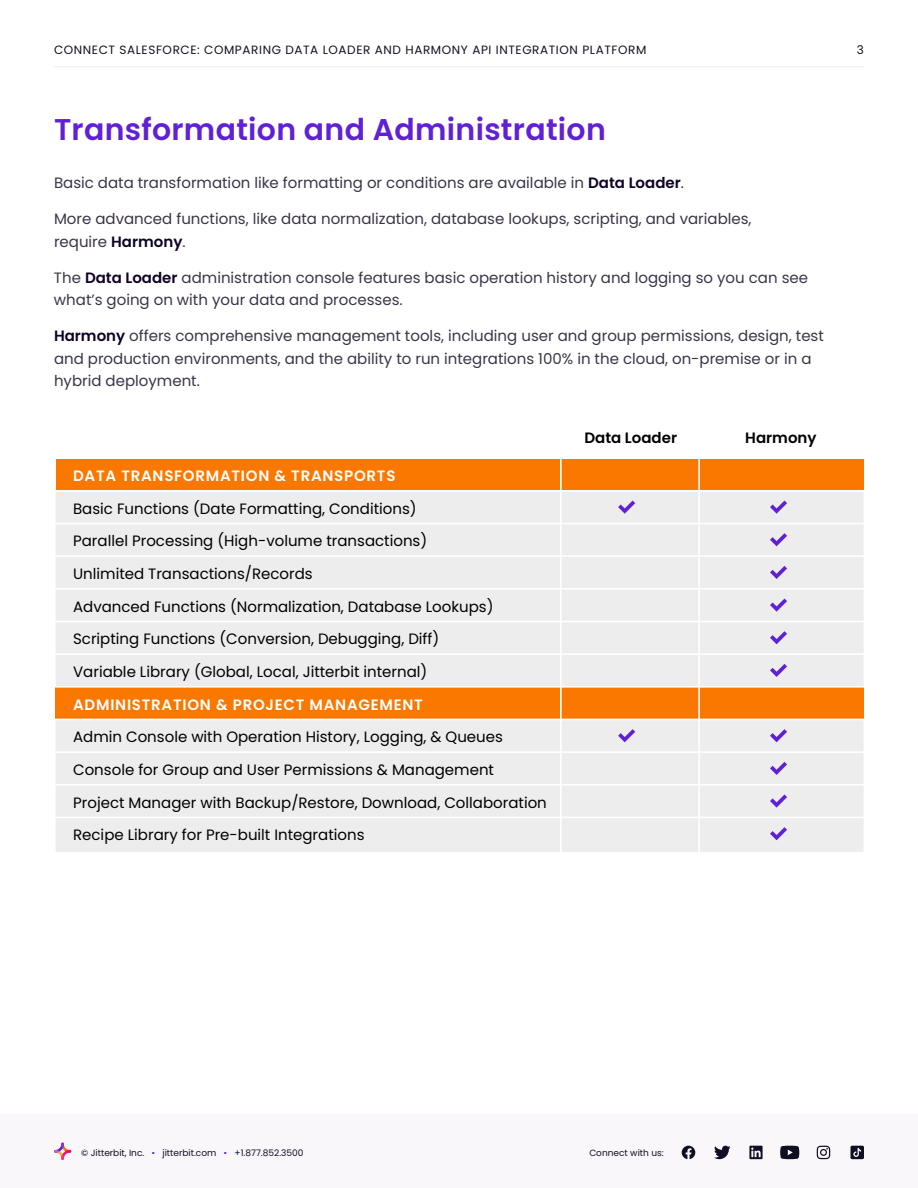
<style>
.page{position:relative;width:918px;height:1188px;background:#fff}
.page>*{position:absolute;margin:0;border:0;box-sizing:border-box;transform-origin:0 0}
.t1{font:600 30px "Poppins";letter-spacing:.01em;color:#6020d6}
.t2{font:15px/22.5px "Poppins";color:#3b3448}
.t3{font:15px/32.7px "Poppins";color:#000}
.t4{font:600 15px "Poppins";letter-spacing:.05em;color:#fff}
.t5{font:600 15px "Poppins";color:#000}
.t6{font:12px "Poppins";letter-spacing:.05em;color:#151025}
.t7{font:9px "Poppins";color:#0e0f23}
.s1{font-weight:600;color:#0f0225}
.s2{color:#6020d6}
</style>
<div class="page">
<div style="left:0;top:1115px;width:918px;height:73px;background:#faf7fb"></div>
<svg style="left:682px;top:1146px;width:13px;height:13px"></svg>
<svg style="left:714px;top:1146px;width:17px;height:13px"></svg>
<svg style="left:749px;top:1146px;width:14px;height:13px"></svg>
<svg style="left:784px;top:1145px;width:16px;height:15px"></svg>
<svg style="left:780px;top:1146px;width:19px;height:13px"></svg>
<svg style="left:816px;top:1145px;width:15px;height:15px"></svg>
<svg style="left:817px;top:1146px;width:13px;height:13px"></svg>
<svg style="left:850px;top:1146px;width:14px;height:13px"></svg>
<hr style="left:54px;top:66px;width:810px;height:1px;background:#eee">
<svg style="left:54px;top:1143px;width:17px;height:17px"></svg>
<div style="left:54px;top:486px;width:811px;height:368px;background:#eeeded;border:2px solid #fff"></div>
<div style="left:56px;top:459px;width:808px;height:32px;background:#fa7800"></div>
<div style="left:55px;top:687px;width:809px;height:31px;background:#fa7800"></div>
<hr style="left:55px;top:490px;width:824px;height:2px;background:#fff">
<hr style="left:55px;top:523px;width:824px;height:1px;background:#fff">
<hr style="left:55px;top:555px;width:824px;height:2px;background:#fff">
<hr style="left:55px;top:588px;width:824px;height:2px;background:#fff">
<hr style="left:55px;top:621px;width:824px;height:1px;background:#fff">
<hr style="left:55px;top:653px;width:824px;height:2px;background:#fff">
<hr style="left:55px;top:686px;width:824px;height:2px;background:#fff">
<hr style="left:55px;top:719px;width:824px;height:1px;background:#fff">
<hr style="left:55px;top:751px;width:824px;height:2px;background:#fff">
<hr style="left:55px;top:784px;width:824px;height:2px;background:#fff">
<hr style="left:55px;top:817px;width:824px;height:1px;background:#fff">
<svg style="left:618px;top:501px;width:17px;height:13px"></svg>
<svg style="left:770px;top:501px;width:17px;height:13px"></svg>
<svg style="left:770px;top:533px;width:17px;height:13px"></svg>
<svg style="left:770px;top:566px;width:17px;height:13px"></svg>
<svg style="left:770px;top:599px;width:17px;height:13px"></svg>
<svg style="left:770px;top:631px;width:17px;height:13px"></svg>
<svg style="left:770px;top:664px;width:17px;height:13px"></svg>
<svg style="left:618px;top:729px;width:17px;height:13px"></svg>
<svg style="left:770px;top:729px;width:17px;height:13px"></svg>
<svg style="left:770px;top:762px;width:17px;height:13px"></svg>
<svg style="left:770px;top:794px;width:17px;height:14px"></svg>
<svg style="left:770px;top:827px;width:17px;height:13px"></svg>
<hr style="left:560px;top:448px;width:2px;height:535px;background:#fff">
<hr style="left:698px;top:448px;width:2px;height:535px;background:#fff">
<p class="t6" style="left:54px;top:43px;width:594px">CONNECT SALESFORCE: COMPARING DATA LOADER AND HARMONY API INTEGRATION PLATFORM</p>
<p class="t6" style="left:857px;top:43px;width:9px">3</p>
<h1 class="t1" style="left:54px;top:116px;width:553px">Transformation and Administration</h1>
<p class="t2" style="left:54px;top:172px;width:631px">Basic data transformation like formatting or conditions are available in <span class="s1">Data Loader</span>.</p>
<p class="t2" style="left:54px;top:208px;width:699px">More advanced functions, like data normalization, database lookups, scripting, and variables, require <span class="s1">Harmony</span>.</p>
<p class="t2" style="left:54px;top:266px;width:756px">The <span class="s1">Data Loader</span> administration console features basic operation history and logging so you can see what’s going on with your data and processes.</p>
<p class="t2" style="left:54px;top:325px;width:771px"><span class="s1">Harmony</span> offers comprehensive management tools, including user and group permissions, design, test and production environments, and the ability to run integrations 100% in the cloud, on-premise or in a hybrid deployment.</p>
<p class="t4" style="left:73px;top:469px;width:324px">DATA TRANSFORMATION &amp; TRANSPORTS</p>
<p class="t3" style="left:73px;top:492px;width:422px">Basic Functions (Date Formatting, Conditions)<br>Parallel Processing (High-volume transactions)<br>Unlimited Transactions/Records<br>Advanced Functions (Normalization, Database Lookups)<br>Scripting Functions (Conversion, Debugging, Diff)<br>Variable Library (Global, Local, Jitterbit internal)</p>
<p class="t4" style="left:73px;top:698px;width:351px">ADMINISTRATION &amp; PROJECT MANAGEMENT</p>
<p class="t3" style="left:73px;top:721px;width:475px">Admin Console with Operation History, Logging, &amp; Queues Console for Group and User Permissions &amp; Management Project Manager with Backup/Restore, Download, Collaboration Recipe Library for Pre-built Integrations</p>
<p class="t5" style="left:584px;top:431px;width:94px">Data Loader</p>
<p class="t5" style="left:745px;top:431px;width:73px">Harmony</p>
<p class="t7" style="left:81px;top:1147px;width:224px">© Jitterbit, Inc. <span class="s2">•</span> jitterbit.com <span class="s2">•</span> +1.877.852.3500</p>
<p class="t7" style="left:589px;top:1147px;width:76px">Connect with us:</p>
</div>
